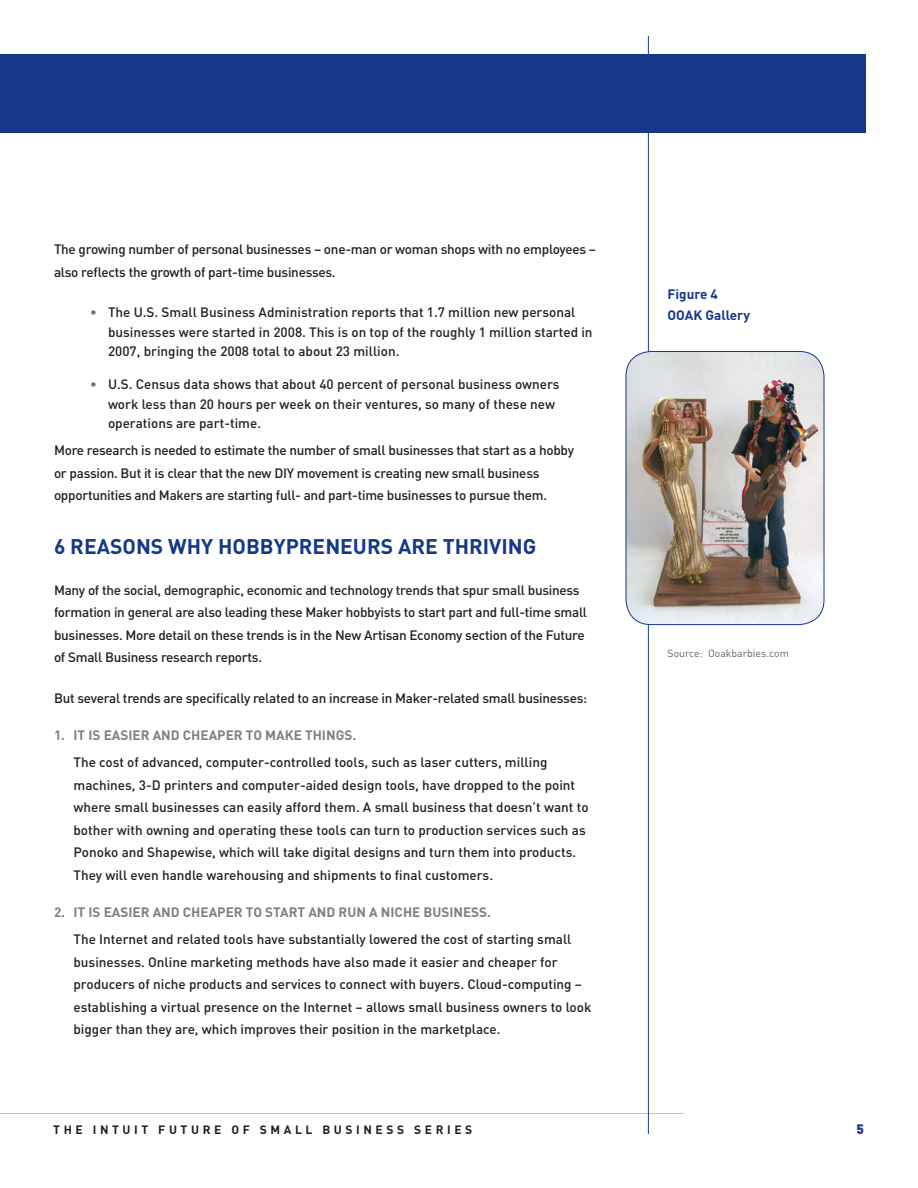
<style>
.page{position:relative;width:918px;height:1188px;background:#fff}
.page>*{position:absolute;margin:0;border:0;box-sizing:border-box;transform-origin:0 0}
.DIN_body{font:700 21px "DIN";color:#153889}
.body_-_1st_indent{font:500 13.5px/22.5px "DIN";color:#231f20}
.DIN_body-2{font:500 13.5px/22.5px "DIN";letter-spacing:-.02em;color:#231f20}
.bullet_1{font:500 13.5px/19.5px "DIN";color:#231f20}
.subhead_-_number{font:700 13.5px "DIN";color:#808083}
.sidebar_1{font:700 13.5px/21px "DIN";color:#153889}
.t1{font:900 13.5px "DIN";color:#153889}
.t2{font:700 12px "DIN";letter-spacing:.3em;color:#231f20}
.t3{font:10.5px "DIN";color:#636366}
.s1{font-weight:700;color:#717074}
</style>
<div class="page">
<div style="left:0;top:54px;width:866px;height:79px;background:#153889"></div>
<svg style="left:0;top:1113px;width:684px;height:1px"></svg>
<hr style="left:648px;top:36px;width:1px;height:1098px;background:#153889">
<img style="left:626px;top:351px;width:198px;height:273px">
<div style="left:626px;top:351px;width:198px;height:274px;border:1px solid #153889;border-radius:25px"></div>
<p class="DIN_body-2" style="left:54px;top:238px;width:544px">The growing number of personal businesses – one-man or woman shops with no employees – also reflects the growth of part-time businesses.</p>
<p class="bullet_1" style="left:108px;top:302px;width:486px;text-indent:-18px"><span class="s1">•</span> The U.S. Small Business Administration reports that 1.7 million new personal businesses were started in 2008. This is on top of the roughly 1 million started in<br>2007, bringing the 2008 total to about 23 million.</p>
<p class="bullet_1" style="left:108px;top:374px;width:453px;text-indent:-18px"><span class="s1">•</span> U.S. Census data shows that about 40 percent of personal business owners work less than 20 hours per week on their ventures, so many of these new operations are part-time.</p>
<p class="DIN_body-2" style="left:54px;top:439px;width:522px">More research is needed to estimate the number of small businesses that start as a hobby or passion. But it is clear that the new DIY movement is creating new small business opportunities and Makers are starting full- and part-time businesses to pursue them.</p>
<p class="DIN_body" style="left:54px;top:533px;width:484px">6 REASONS WHY HOBBYPRENEURS ARE THRIVING</p>
<p class="DIN_body-2" style="left:54px;top:578px;width:535px">Many of the social, demographic, economic and technology trends that spur small business formation in general are also leading these Maker hobbyists to start part and full-time small businesses. More detail on these trends is in the New Artisan Economy section of the Future of Small Business research reports.</p>
<p class="DIN_body-2" style="left:54px;top:686px;width:535px">But several trends are specifically related to an increase in Maker-related small businesses:</p>
<p class="subhead_-_number" style="left:54px;top:726px;width:304px">1. IT IS EASIER AND CHEAPER TO MAKE THINGS.</p>
<p class="body_-_1st_indent" style="left:74px;top:751px;width:517px">The cost of advanced, computer-controlled tools, such as laser cutters, milling machines, 3-D printers and computer-aided design tools, have dropped to the point where small businesses can easily afford them. A small business that doesn’t want to bother with owning and operating these tools can turn to production services such as Ponoko and Shapewise, which will take digital designs and turn them into products.<br>They will even handle warehousing and shipments to final customers.</p>
<p class="subhead_-_number" style="left:54px;top:903px;width:439px">2. IT IS EASIER AND CHEAPER TO START AND RUN A NICHE BUSINESS.</p>
<p class="body_-_1st_indent" style="left:74px;top:928px;width:520px">The Internet and related tools have substantially lowered the cost of starting small businesses. Online marketing methods have also made it easier and cheaper for producers of niche products and services to connect with buyers. Cloud-computing – establishing a virtual presence on the Internet – allows small business owners to look bigger than they are, which improves their position in the marketplace.</p>
<p class="sidebar_1" style="left:668px;top:283px;width:84px">Figure 4<br>OOAK Gallery</p>
<p class="t3" style="left:668px;top:646px;width:123px">Source: Ooakbarbies.com</p>
<p class="t2" style="left:53px;top:1122px;width:421px">THE INTUIT FUTURE OF SMALL BUSINESS SERIES</p>
<p class="t1" style="left:856px;top:1120px;width:9px">5</p>
</div>
